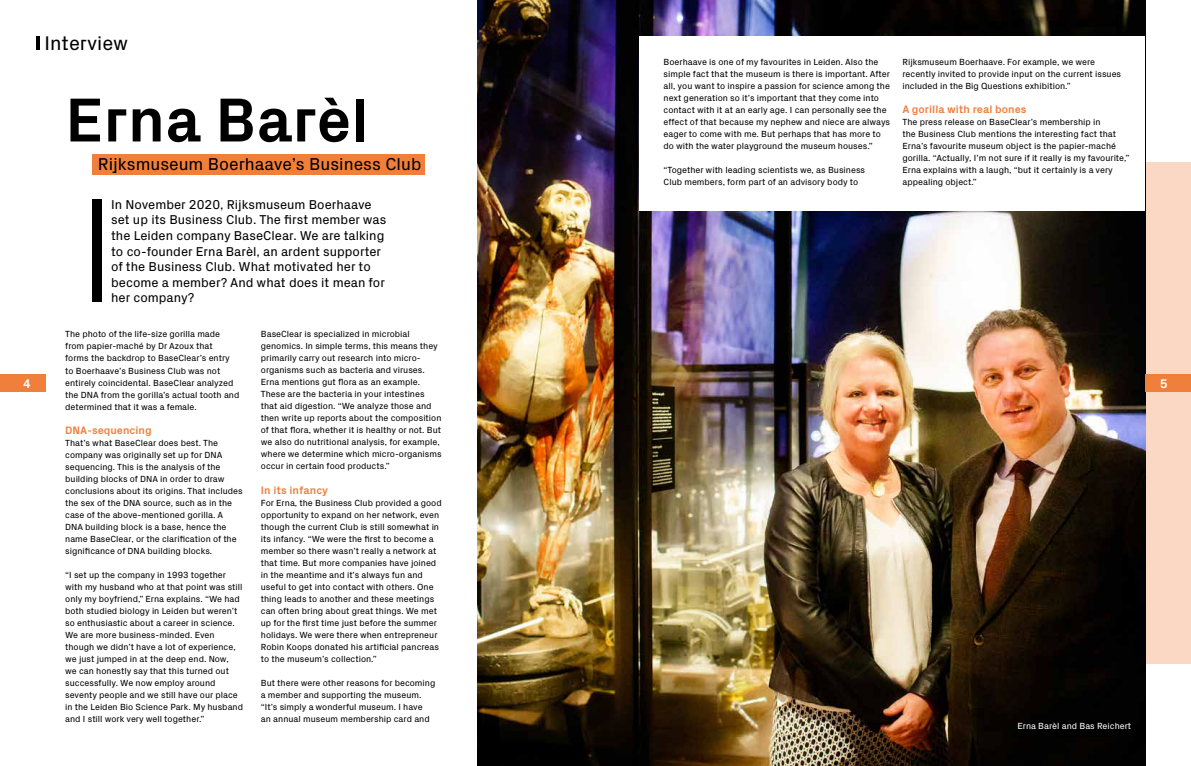
<style>
.page{position:relative;width:1191px;height:766px;background:#fff}
.page>*{position:absolute;margin:0;border:0;box-sizing:border-box;transform-origin:0 0}
.t1{font:700 62.9px "Px Grotesk";color:#000}
.t2{font:20px "Px Grotesk";color:#000}
.t3{font:17.4px "Px Grotesk";color:#000}
.t4{font:13px/15.6px "Px Grotesk";color:#000}
.t5{font:700 12.6px "Px Grotesk";color:#fff}
.t6{font:700 11px "Px Grotesk";color:#f07f3c}
.t7{font:9px/12px "Px Grotesk";color:#000}
.t8{font:9px "Px Grotesk";color:#fff}
</style>
<div class="page">
<div style="left:93px;top:154px;width:332px;height:21px;background:#f07f3c"></div>
<div style="left:92px;top:199px;width:9px;height:103px;background:#000"></div>
<div style="left:0;top:374px;width:46px;height:18px;background:#f07f3c"></div>
<div style="left:588px;top:162px;width:603px;height:501px;background:linear-gradient(to bottom,#fad8c4,#fad8c4)"></div>
<img style="left:478px;top:0;width:667px;height:765px">
<div style="left:639px;top:36px;width:506px;height:175px;background:#fff"></div>
<div style="left:1145px;top:374px;width:46px;height:18px;background:#f07f3c"></div>
<hr style="left:36px;top:36px;width:4px;height:14px;background:#000">
<h2 class="t2" style="left:45px;top:29px;width:85px">Interview</h2>
<h1 class="t1" style="left:65px;top:74px;width:305px">Erna Barèl</h1>
<h3 class="t3" style="left:98px;top:151px;width:325px">Rijksmuseum Boerhaave’s Business Club</h3>
<p class="t4" style="left:111px;top:195px;width:277px">In November 2020, Rijksmuseum Boerhaave set up its Business Club. The first member was the Leiden company BaseClear. We are talking to co-founder Erna Barèl, an ardent supporter of the Business Club. What motivated her to become a member? And what does it mean for her company?</p>
<p class="t7" style="left:663px;top:55px;width:228px">Boerhaave is one of my favourites in Leiden. Also the simple fact that the museum is there is important. After all, you want to inspire a passion for science among the next generation so it’s important that they come into contact with it at an early age. I can personally see the effect of that because my nephew and niece are always eager to come with me. But perhaps that has more to do with the water playground the museum houses.”</p>
<p class="t7" style="left:663px;top:163px;width:203px">“Together with leading scientists we, as Business<br>Club members, form part of an advisory body to</p>
<p class="t7" style="left:902px;top:55px;width:220px">Rijksmuseum Boerhaave. For example, we were recently invited to provide input on the current issues included in the Big Questions exhibition.”</p>
<p class="t6" style="left:902px;top:101px;width:125px">A gorilla with real bones</p>
<p class="t7" style="left:902px;top:115px;width:229px">The press release on BaseClear’s membership in<br>the Business Club mentions the interesting fact that Erna’s favourite museum object is the papier-maché gorilla. “Actually, I’m not sure if it really is my favourite,” Erna explains with a laugh, “but it certainly is a very appealing object.”</p>
<p class="t7" style="left:261px;top:327px;width:182px">BaseClear is specialized in microbial genomics. In simple terms, this means they primarily carry out research into micro&shy;organisms such as bacteria and viruses.<br>Erna mentions gut flora as an example.<br>These are the bacteria in your intestines that aid digestion. “We analyze those and then write up reports about the composition of that flora, whether it is healthy or not. But we also do nutritional analysis, for example, where we determine which micro-organisms occur in certain food products.”</p>
<p class="t6" style="left:261px;top:481px;width:69px">In its infancy</p>
<p class="t7" style="left:261px;top:495px;width:182px">For Erna, the Business Club provided a good opportunity to expand on her network, even though the current Club is still somewhat in its infancy. “We were the first to become a member so there wasn’t really a network at that time. But more companies have joined in the meantime and it’s always fun and useful to get into contact with others. One thing leads to another and these meetings can often bring about great things. We met up for the first time just before the summer holidays. We were there when entrepreneur Robin Koops donated his artificial pancreas to the museum’s collection.”</p>
<p class="t7" style="left:261px;top:675px;width:176px">But there were other reasons for becoming a member and supporting the museum. “It’s simply a wonderful museum. I have<br>an annual museum membership card and</p>
<p class="t7" style="left:65px;top:327px;width:176px">The photo of the life-size gorilla made from papier-maché by Dr Azoux that<br>forms the backdrop to BaseClear’s entry to Boerhaave’s Business Club was not entirely coincidental. BaseClear analyzed the DNA from the gorilla’s actual tooth and determined that it was a female.</p>
<p class="t6" style="left:65px;top:421px;width:88px">DNA-sequencing</p>
<p class="t7" style="left:65px;top:435px;width:179px">That’s what BaseClear does best. The company was originally set up for DNA sequencing. This is the analysis of the building blocks of DNA in order to draw conclusions about its origins. That includes the sex of the DNA source, such as in the case of the above-mentioned gorilla. A DNA building block is a base, hence the name BaseClear, or the clarification of the significance of DNA building blocks.</p>
<p class="t7" style="left:65px;top:567px;width:179px">“I set up the company in 1993 together with my husband who at that point was still only my boyfriend,” Erna explains. “We had both studied biology in Leiden but weren’t so enthusiastic about a career in science.<br>We are more business-minded. Even though we didn’t have a lot of experience, we just jumped in at the deep end. Now,<br>we can honestly say that this turned out successfully. We now employ around seventy people and we still have our place in the Leiden Bio Science Park. My husband and I still work very well together.”</p>
<h3 class="t5" style="left:23px;top:374px;width:9px">4</h3>
<h3 class="t5" style="left:1160px;top:374px;width:9px">5</h3>
<p class="t8" style="left:1017px;top:719px;width:115px">Erna Barèl and Bas Reichert</p>
</div>
